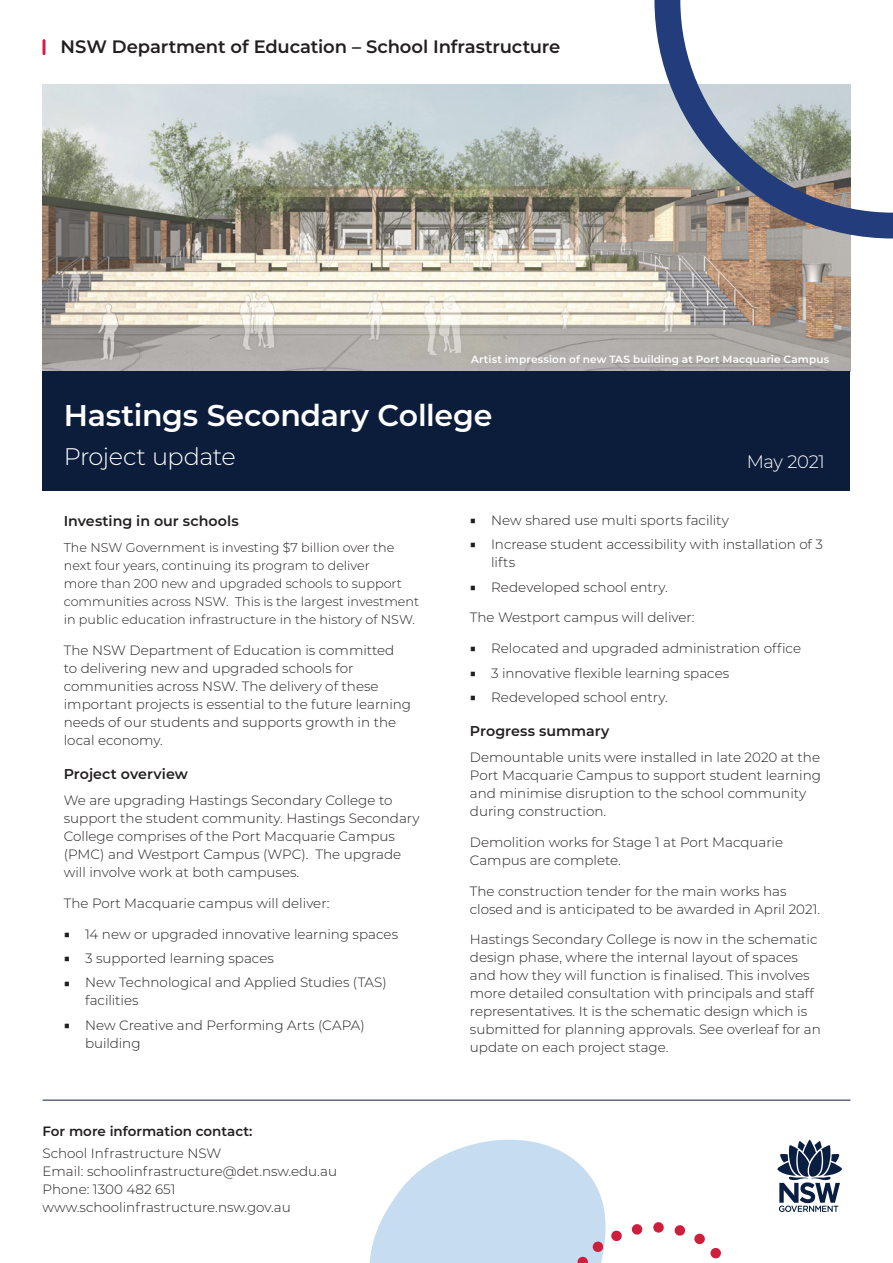
<style>
.page{position:relative;width:893px;height:1263px;background:#fff}
.page>*{position:absolute;margin:0;border:0;box-sizing:border-box;transform-origin:0 0}
.t1{font:600 30px "Montserrat";letter-spacing:-.01em;color:#fff}
.t2{font:300 24px "Montserrat";letter-spacing:-.02em;color:#fff}
.t3{font:600 18px "Montserrat";letter-spacing:-.005em;color:#231f20}
.t4{font:300 18px "Montserrat";letter-spacing:-.025em;color:#fff}
.t5{font:600 14.25px "Montserrat";color:#231f20}
.t6{font:300 13.5px/18px "Montserrat";color:#231f20}
.t7{font:600 13.5px "Montserrat";color:#231f20}
.t8{font:300 12.75px/18px "Montserrat";color:#231f20}
.t9{font:600 10.5px "Montserrat";letter-spacing:.015em;color:#fff}
.s1{font-size:11.55px}
</style>
<div class="page">
<svg style="left:369px;top:1139px;width:237px;height:124px;fill:#c6dcf0"></svg>
<svg style="left:632px;top:1224px;width:11px;height:11px"></svg>
<svg style="left:675px;top:1225px;width:11px;height:11px"></svg>
<svg style="left:611px;top:1230px;width:11px;height:12px"></svg>
<svg style="left:577px;top:1241px;width:27px;height:22px"></svg>
<svg style="left:694px;top:1233px;width:27px;height:26px"></svg>
<div style="left:653px;top:1222px;width:11px;height:11px;background:#cf1e3b;border-radius:50%"></div>
<svg style="left:777px;top:1140px;width:65px;height:72px"></svg>
<hr style="left:43px;top:39px;width:3px;height:16px;background:#d61d46;border-radius:2px">
<hr style="left:43px;top:1100px;width:807px;height:1px;background:#0c1c3b">
<img style="left:43px;top:84px;width:807px;height:287px">
<div style="left:43px;top:371px;width:807px;height:119px;background:#0c1c3b"></div>
<svg style="left:654px;top:0;width:239px;height:238px"></svg>
<h3 class="t3" style="left:61px;top:34px;width:501px">NSW Department of Education – School Infrastructure</h3>
<p class="t9" style="left:471px;top:352px;width:360px">Artist impression of new TAS building at Port Macquarie Campus</p>
<h1 class="t1" style="left:64px;top:394px;width:430px">Hastings Secondary College</h1>
<h2 class="t2" style="left:64px;top:441px;width:173px">Project update</h2>
<h3 class="t4" style="left:747px;top:450px;width:79px">May 2021</h3>
<p class="t5" style="left:64px;top:510px;width:176px">Investing in our schools</p>
<p class="t8" style="left:64px;top:538px;width:357px">The NSW Government is investing $7 billion over the next four years, continuing its program to deliver<br>more than 200 new and upgraded schools to support communities across NSW. This is the largest investment in public education infrastructure in the history of NSW.</p>
<p class="t6" style="left:64px;top:641px;width:349px">The NSW Department of Education is committed to delivering new and upgraded schools for communities across NSW. The delivery of these important projects is essential to the future learning needs of our students and supports growth in the local economy.</p>
<p class="t5" style="left:64px;top:763px;width:126px">Project overview</p>
<p class="t6" style="left:64px;top:791px;width:357px">We are upgrading Hastings Secondary College to support the student community. Hastings Secondary College comprises of the Port Macquarie Campus (PMC) and Westport Campus (WPC). The upgrade will involve work at both campuses.</p>
<p class="t6" style="left:64px;top:894px;width:267px">The Port Macquarie campus will deliver:</p>
<p class="t6" style="left:64px;top:924px;width:336px"><span class="s1">■</span> 14 new or upgraded innovative learning spaces</p>
<p class="t6" style="left:64px;top:949px;width:212px"><span class="s1">■</span> 3 supported learning spaces</p>
<p class="t6" style="left:85px;top:973px;width:303px;text-indent:-21px"><span class="s1">■</span> New Technological and Applied Studies (TAS) facilities</p>
<p class="t6" style="left:85px;top:1015px;width:281px;text-indent:-21px"><span class="s1">■</span> New Creative and Performing Arts (CAPA) building</p>
<p class="t7" style="left:43px;top:1121px;width:211px">For more information contact:</p>
<p class="t6" style="left:43px;top:1144px;width:296px">School Infrastructure NSW<br>Email: schoolinfrastructure@det.nsw.edu.au Phone: 1300 482 651 www.schoolinfrastructure.nsw.gov.au</p>
<p class="t6" style="left:470px;top:511px;width:261px"><span class="s1">■</span> New shared use multi sports facility</p>
<p class="t6" style="left:491px;top:535px;width:333px;text-indent:-21px"><span class="s1">■</span> Increase student accessibility with installation of 3 lifts</p>
<p class="t6" style="left:470px;top:577px;width:200px"><span class="s1">■</span> Redeveloped school entry.</p>
<p class="t6" style="left:470px;top:608px;width:226px">The Westport campus will deliver:</p>
<p class="t6" style="left:470px;top:639px;width:333px"><span class="s1">■</span> Relocated and upgraded administration office</p>
<p class="t6" style="left:470px;top:663px;width:261px"><span class="s1">■</span> 3 innovative flexible learning spaces</p>
<p class="t6" style="left:470px;top:688px;width:200px"><span class="s1">■</span> Redeveloped school entry.</p>
<p class="t5" style="left:470px;top:720px;width:141px">Progress summary</p>
<p class="t6" style="left:470px;top:748px;width:353px">Demountable units were installed in late 2020 at the Port Macquarie Campus to support student learning and minimise disruption to the school community during construction.</p>
<p class="t6" style="left:470px;top:833px;width:315px">Demolition works for Stage 1 at Port Macquarie<br>Campus are complete.</p>
<p class="t6" style="left:470px;top:881px;width:352px">The construction tender for the main works has closed and is anticipated to be awarded in April 2021.</p>
<p class="t6" style="left:470px;top:930px;width:352px">Hastings Secondary College is now in the schematic design phase, where the internal layout of spaces and how they will function is finalised. This involves more detailed consultation with principals and staff representatives. It is the schematic design which is submitted for planning approvals. See overleaf for an update on each project stage.</p>
</div>
